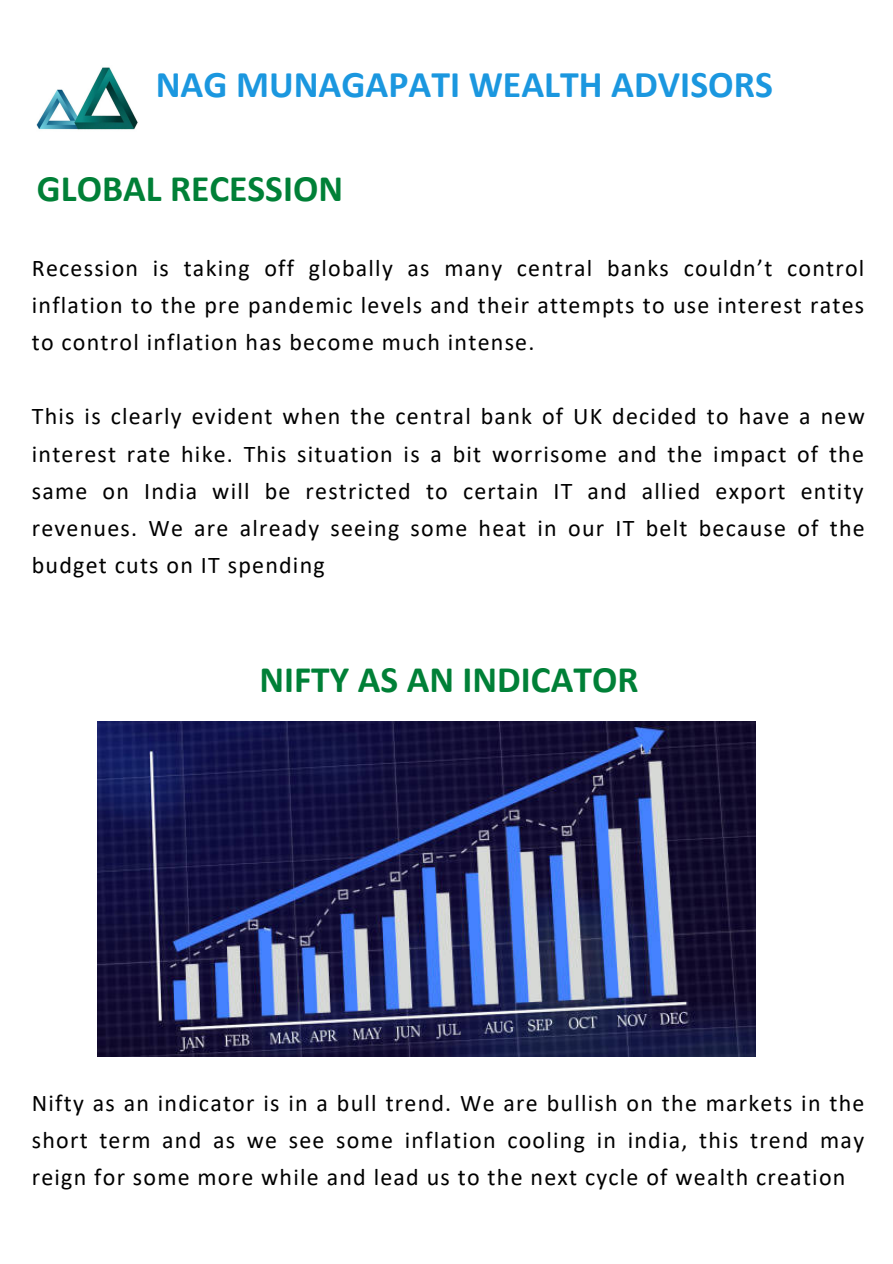
<style>
.page{position:relative;width:893px;height:1264px;background:#fff}
.page>*{position:absolute;margin:0;border:0;box-sizing:border-box;transform-origin:0 0}
.t1{font:700 37.8px "Calibri";color:#1b97df}
.t2{font:700 37.5px "Calibri";color:#008037}
.t3{font:24px/37px "Calibri";letter-spacing:.05em;color:#000;text-align:justify}
</style>
<div class="page">
<img style="left:37px;top:67px;width:101px;height:63px">
<img style="left:97px;top:721px;width:658px;height:335px">
<p class="t1" style="left:156px;top:68px;width:618px">NAG MUNAGAPATI WEALTH ADVISORS</p>
<p class="t2" style="left:37px;top:173px;width:307px">GLOBAL RECESSION</p>
<p class="t3" style="left:32px;top:251px;width:834px">Recession is taking off globally as many central banks couldn’t control inflation to the pre pandemic levels and their attempts to use interest rates to control inflation has become much intense.</p>
<p class="t3" style="left:32px;top:400px;width:834px">This is clearly evident when the central bank of UK decided to have a new interest rate hike. This situation is a bit worrisome and the impact of the same on India will be restricted to certain IT and allied export entity revenues. We are already seeing some heat in our IT belt because of the budget cuts on IT spending</p>
<p class="t2" style="left:259px;top:664px;width:380px">NIFTY AS AN INDICATOR</p>
<p class="t3" style="left:32px;top:1086px;width:834px">Nifty as an indicator is in a bull trend. We are bullish on the markets in the short term and as we see some inflation cooling in india, this trend may reign for some more while and lead us to the next cycle of wealth creation</p>
</div>
